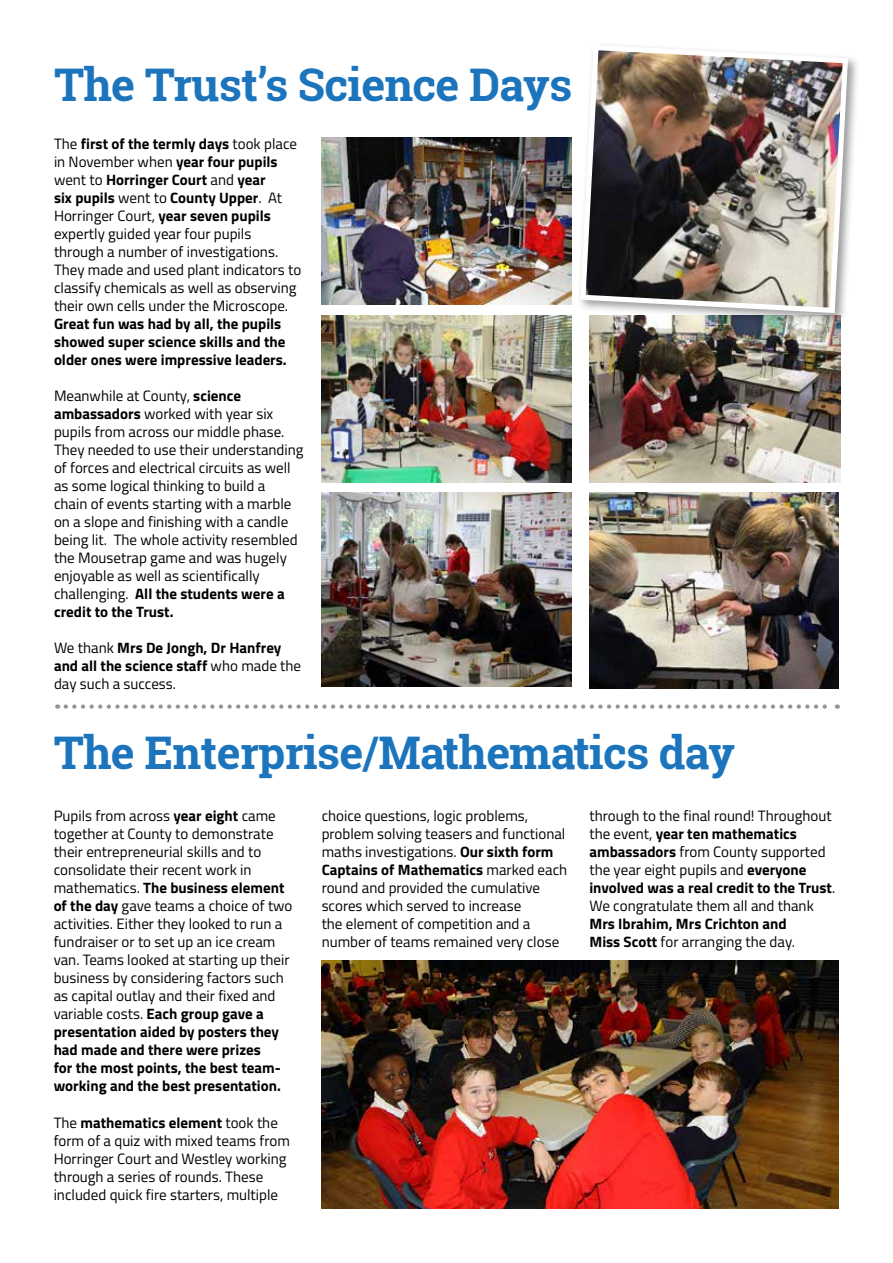
<style>
.page{position:relative;width:893px;height:1263px;background:#fff}
.page>*{position:absolute;margin:0;border:0;box-sizing:border-box;transform-origin:0 0}
.t1{font:700 45px "Roboto Slab";letter-spacing:-.015em;color:#1c75bc}
.t2{font:15px/18px "Titillium";color:#000}
.t3{font:700 15px/18px "Titillium";color:#000}
.s1{font-weight:700}
.s2{font-weight:400}
</style>
<div class="page">
<svg style="left:66px;top:704px;width:772px;height:5px"></svg>
<img style="left:322px;top:138px;width:249px;height:166px">
<img style="left:322px;top:492px;width:250px;height:195px">
<img style="left:321px;top:315px;width:250px;height:167px">
<img style="left:589px;top:325px;width:252px;height:157px">
<img style="left:589px;top:492px;width:250px;height:197px">
<div style="left:577px;top:41px;width:283px;height:284px;background:#000;opacity:.4"></div>
<img style="left:578px;top:42px;width:273px;height:274px">
<img style="left:322px;top:961px;width:517px;height:248px">
<h1 class="t1" style="left:54px;top:54px;width:520px">The Trust’s Science Days</h1>
<p class="t2" style="left:54px;top:134px;width:249px">The <span class="s1">first of the termly days</span> took place in November when <span class="s1">year four pupils </span>went to <span class="s1">Horringer Court</span> and <span class="s1">year<br>six pupils</span> went to <span class="s1">County Upper</span>. At Horringer Court, <span class="s1">year seven pupils </span>expertly guided year four pupils through a number of investigations.<br>They made and used plant indicators to classify chemicals as well as observing their own cells under the Microscope.</p>
<p class="t3" style="left:54px;top:314px;width:234px">Great fun was had by all, the pupils showed super science skills and the older ones were impressive leaders.</p>
<p class="t2" style="left:54px;top:386px;width:251px">Meanwhile at County, <span class="s1">science ambassadors</span> worked with year six pupils from across our middle phase.<br>They needed to use their understanding of forces and electrical circuits as well as some logical thinking to build a<br>chain of events starting with a marble on a slope and finishing with a candle being lit. The whole activity resembled the Mousetrap game and was hugely enjoyable as well as scientifically challenging. <span class="s1">All the students were a credit to the Trust.</span></p>
<p class="t3" style="left:54px;top:638px;width:249px"><span class="s2">We thank</span> Mrs De Jongh, Dr Hanfrey and all the science staff <span class="s2">who made the day such a success.</span></p>
<h1 class="t1" style="left:54px;top:722px;width:683px">The Enterprise/Mathematics day</h1>
<p class="t2" style="left:54px;top:806px;width:240px">Pupils from across <span class="s1">year eight</span> came together at County to demonstrate their entrepreneurial skills and to consolidate their recent work in mathematics. <span class="s1">The business element of the day</span> gave teams a choice of two activities. Either they looked to run a fundraiser or to set up an ice cream van. Teams looked at starting up their business by considering factors such as capital outlay and their fixed and variable costs. <span class="s1">Each group gave a presentation aided by posters they had made and there were prizes<br>for the most points, the best team&shy;working and the best presentation.</span></p>
<p class="t2" style="left:54px;top:1113px;width:238px">The <span class="s1">mathematics element</span> took the form of a quiz with mixed teams from Horringer Court and Westley working through a series of rounds. These included quick fire starters, multiple</p>
<p class="t2" style="left:322px;top:806px;width:247px">choice questions, logic problems, problem solving teasers and functional maths investigations. <span class="s1">Our sixth form Captains of Mathematics</span> marked each round and provided the cumulative scores which served to increase<br>the element of competition and a number of teams remained very close</p>
<p class="t2" style="left:589px;top:806px;width:247px">through to the final round! Throughout the event, <span class="s1">year ten mathematics ambassadors</span> from County supported the year eight pupils and <span class="s1">everyone involved was a real credit to the Trust</span>.<br>We congratulate them all and thank</p>
<p class="t3" style="left:589px;top:914px;width:207px">Mrs Ibrahim, Mrs Crichton and<br>Miss Scott <span class="s2">for arranging the day.</span></p>
</div>
